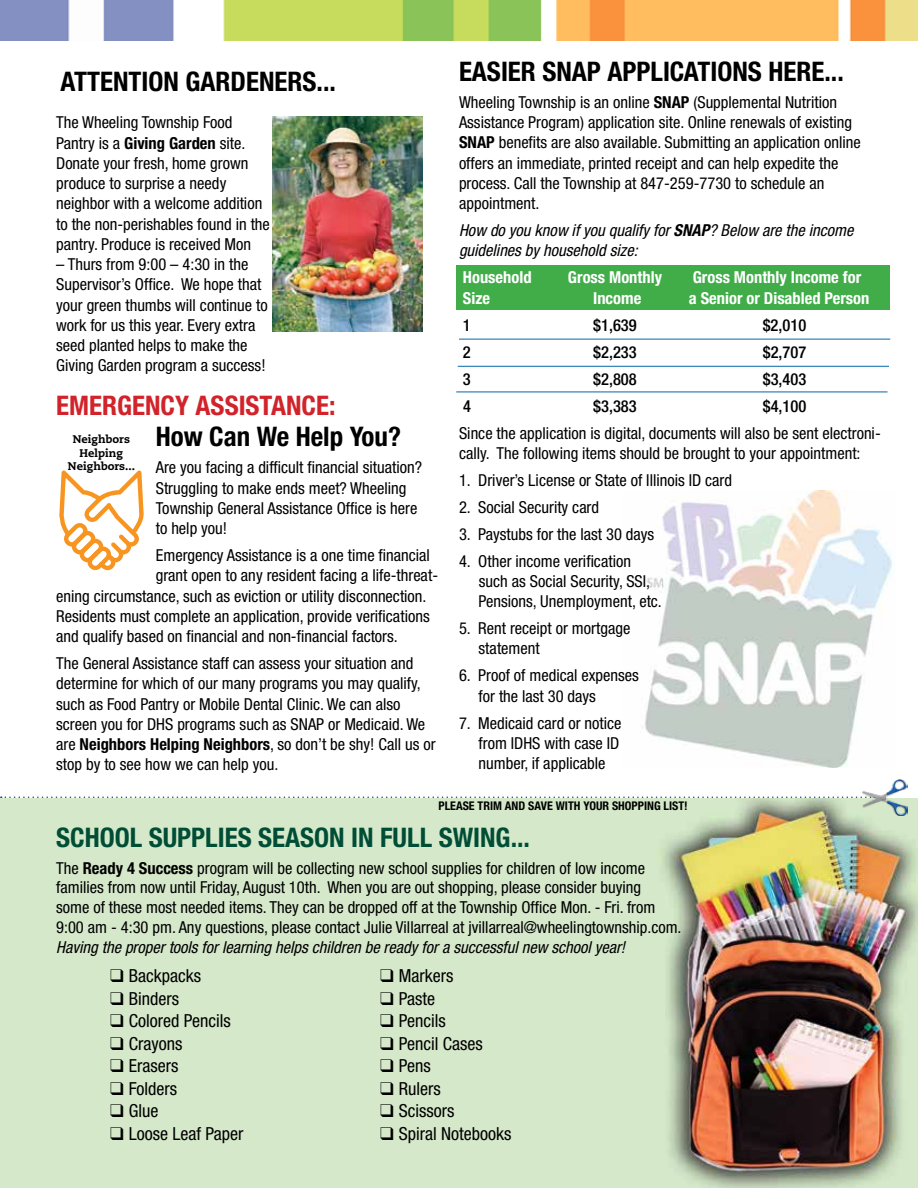
<style>
.page{position:relative;width:918px;height:1188px;background:#fff}
.page>*{position:absolute;margin:0;border:0;box-sizing:border-box;transform-origin:0 0}
.t1{font:700 condensed 27px "Helvetica Neue LT Std";color:#000}
.t2{font:700 condensed 27px "Helvetica Neue LT Std";color:#004d36}
.t3{font:700 condensed 27px "Helvetica Neue LT Std";color:#d2232a}
.t4{font:condensed 18px "Helvetica Neue LT Std";color:#000}
.t5{font:condensed 16.5px/20.2px "Helvetica Neue LT Std";color:#000}
.t6{font:italic condensed 16.5px/20.2px "Helvetica Neue LT Std";color:#000}
.t7{font:700 condensed 16.5px "Helvetica Neue LT Std";color:#fff}
.t8{font:500 condensed 16.5px "Helvetica Neue LT Std";color:#000}
.t9{font:700 condensed 12px "Helvetica Neue LT Std";color:#000}
.t10{font:800 11.1px/13.4px "Caecilia LT Std";color:#000;text-align:center}
.s1{font-weight:700}
</style>
<div class="page">
<img style="left:0;top:798px;width:918px;height:390px">
<div style="left:457px;top:266px;width:433px;height:44px;background:#41ad49"></div>
<img style="left:644px;top:490px;width:248px;height:277px">
<img style="left:0;top:0;width:918px;height:40px">
<svg style="left:1px;top:796px;width:861px;height:2px"></svg>
<hr style="left:459px;top:339px;width:431px;height:1px;background:#0069a7">
<hr style="left:458px;top:366px;width:431px;height:1px;background:#0069a7">
<hr style="left:456px;top:392px;width:432px;height:1px;background:#0069a7">
<img style="left:862px;top:779px;width:45px;height:36px">
<img style="left:272px;top:117px;width:150px;height:215px">
<svg style="left:59px;top:470px;width:85px;height:100px"></svg>
<h1 class="t1" style="left:459px;top:55px;width:386px">EASIER SNAP APPLICATIONS HERE...</h1>
<p class="t5" style="left:459px;top:92px;width:403px">Wheeling Township is an online <span class="s1">SNAP</span> (Supplemental Nutrition Assistance Program) application site. Online renewals of existing <span class="s1">SNAP</span> benefits are also available. Submitting an application online offers an immediate, printed receipt and can help expedite the process. Call the Township at 847-259-7730 to schedule an appointment.</p>
<p class="t6" style="left:459px;top:220px;width:396px">How do you know if you qualify for <span class="s1">SNAP</span>? Below are the income guidelines by household size:</p>
<p class="t7" style="left:463px;top:267px;width:70px">Household</p>
<p class="t7" style="left:568px;top:267px;width:96px">Gross Monthly</p>
<p class="t7" style="left:693px;top:267px;width:170px">Gross Monthly Income for</p>
<p class="t7" style="left:463px;top:288px;width:29px">Size</p>
<p class="t7" style="left:593px;top:288px;width:50px">Income</p>
<p class="t7" style="left:689px;top:288px;width:182px">a Senior or Disabled Person</p>
<p class="t8" style="left:463px;top:315px;width:9px">1</p>
<p class="t8" style="left:593px;top:315px;width:45px">$1,639</p>
<p class="t8" style="left:763px;top:315px;width:45px">$2,010</p>
<p class="t8" style="left:463px;top:342px;width:9px">2</p>
<p class="t8" style="left:593px;top:342px;width:45px">$2,233</p>
<p class="t8" style="left:763px;top:342px;width:45px">$2,707</p>
<p class="t8" style="left:463px;top:369px;width:9px">3</p>
<p class="t8" style="left:593px;top:369px;width:45px">$2,808</p>
<p class="t8" style="left:763px;top:369px;width:45px">$3,403</p>
<p class="t8" style="left:463px;top:396px;width:9px">4</p>
<p class="t8" style="left:593px;top:396px;width:45px">$3,383</p>
<p class="t8" style="left:763px;top:396px;width:45px">$4,100</p>
<p class="t5" style="left:459px;top:422px;width:423px">Since the application is digital, documents will also be sent electroni&shy;cally. The following items should be brought to your appointment:</p>
<p class="t5" style="left:459px;top:470px;width:275px">1. Driver’s License or State of Illinois ID card</p>
<p class="t5" style="left:459px;top:497px;width:142px">2. Social Security card</p>
<p class="t5" style="left:459px;top:524px;width:197px">3. Paystubs for the last 30 days</p>
<p class="t5" style="left:479px;top:551px;width:185px;text-indent:-20px">4. Other income verification such as Social Security, SSI,<br>Pensions, Unemployment, etc.</p>
<p class="t5" style="left:479px;top:618px;width:153px;text-indent:-20px">5. Rent receipt or mortgage statement</p>
<p class="t5" style="left:479px;top:665px;width:162px;text-indent:-20px">6. Proof of medical expenses for the last 30 days</p>
<p class="t5" style="left:479px;top:713px;width:144px;text-indent:-20px">7. Medicaid card or notice from IDHS with case ID number, if applicable</p>
<p class="t9" style="left:438px;top:798px;width:251px">PLEASE TRIM AND SAVE WITH YOUR SHOPPING LIST!</p>
<h1 class="t1" style="left:61px;top:65px;width:277px">ATTENTION GARDENERS...</h1>
<p class="t5" style="left:56px;top:112px;width:215px">The Wheeling Township Food<br>Pantry is a <span class="s1">Giving Garden</span> site.<br>Donate your fresh, home grown produce to surprise a needy neighbor with a welcome addition to the non-perishables found in the pantry. Produce is received Mon</p>
<p class="t5" style="left:56px;top:254px;width:213px">– Thurs from 9:00 – 4:30 in the<br>Supervisor’s Office. We hope that your green thumbs will continue to work for us this year. Every extra seed planted helps to make the<br>Giving Garden program a success!</p>
<h1 class="t3" style="left:56px;top:389px;width:281px">EMERGENCY ASSISTANCE:</h1>
<h1 class="t1" style="left:156px;top:420px;width:247px">How Can We Help You?</h1>
<p class="t5" style="left:156px;top:457px;width:268px">Are you facing a difficult financial situation?<br>Struggling to make ends meet? Wheeling Township General Assistance Office is here to help you!</p>
<p class="t5" style="left:156px;top:545px;width:276px">Emergency Assistance is a one time financial</p>
<p class="t5" style="left:156px;top:565px;width:284px">grant open to any resident facing a life-threat-</p>
<p class="t5" style="left:56px;top:586px;width:372px">ening circumstance, such as eviction or utility disconnection.</p>
<p class="t5" style="left:56px;top:606px;width:375px">Residents must complete an application, provide verifications</p>
<p class="t5" style="left:56px;top:626px;width:343px">and qualify based on financial and non-financial factors.</p>
<p class="t5" style="left:56px;top:653px;width:381px">The General Assistance staff can assess your situation and determine for which of our many programs you may qualify, such as Food Pantry or Mobile Dental Clinic. We can also screen you for DHS programs such as SNAP or Medicaid. We are <span class="s1">Neighbors Helping Neighbors</span>, so don’t be shy! Call us or stop by to see how we can help you.</p>
<p class="t10" style="left:68px;top:433px;width:69px">Neighbors<br>Helping<br>Neighbors...</p>
<h1 class="t2" style="left:56px;top:821px;width:475px">SCHOOL SUPPLIES SEASON IN FULL SWING...</h1>
<p class="t5" style="left:56px;top:858px;width:627px;line-height:19.8px">The <span class="s1">Ready 4 Success</span> program will be collecting new school supplies for children of low income families from now until Friday, August 10th. When you are out shopping, please consider buying<br>some of these most needed items. They can be dropped off at the Township Office Mon. - Fri. from 9:00 am - 4:30 pm. Any questions, please contact Julie Villarreal at jvillarreal@wheelingtownship.com.</p>
<p class="t6" style="left:56px;top:937px;width:571px">Having the proper tools for learning helps children be ready for a successful new school year!</p>
<p class="t4" style="left:110px;top:965px;width:92px">❑ Backpacks</p>
<p class="t4" style="left:380px;top:965px;width:75px">❑ Markers</p>
<p class="t4" style="left:110px;top:988px;width:70px">❑ Binders</p>
<p class="t4" style="left:380px;top:988px;width:56px">❑ Paste</p>
<p class="t4" style="left:110px;top:1010px;width:122px">❑ Colored Pencils</p>
<p class="t4" style="left:380px;top:1010px;width:67px">❑ Pencils</p>
<p class="t4" style="left:110px;top:1033px;width:74px">❑ Crayons</p>
<p class="t4" style="left:380px;top:1033px;width:104px">❑ Pencil Cases</p>
<p class="t4" style="left:110px;top:1055px;width:70px">❑ Erasers</p>
<p class="t4" style="left:380px;top:1055px;width:52px">❑ Pens</p>
<p class="t4" style="left:110px;top:1078px;width:68px">❑ Folders</p>
<p class="t4" style="left:380px;top:1078px;width:62px">❑ Rulers</p>
<p class="t4" style="left:110px;top:1100px;width:50px">❑ Glue</p>
<p class="t4" style="left:380px;top:1100px;width:76px">❑ Scissors</p>
<p class="t4" style="left:110px;top:1123px;width:135px">❑ Loose Leaf Paper</p>
<p class="t4" style="left:380px;top:1123px;width:133px">❑ Spiral Notebooks</p>
</div>
